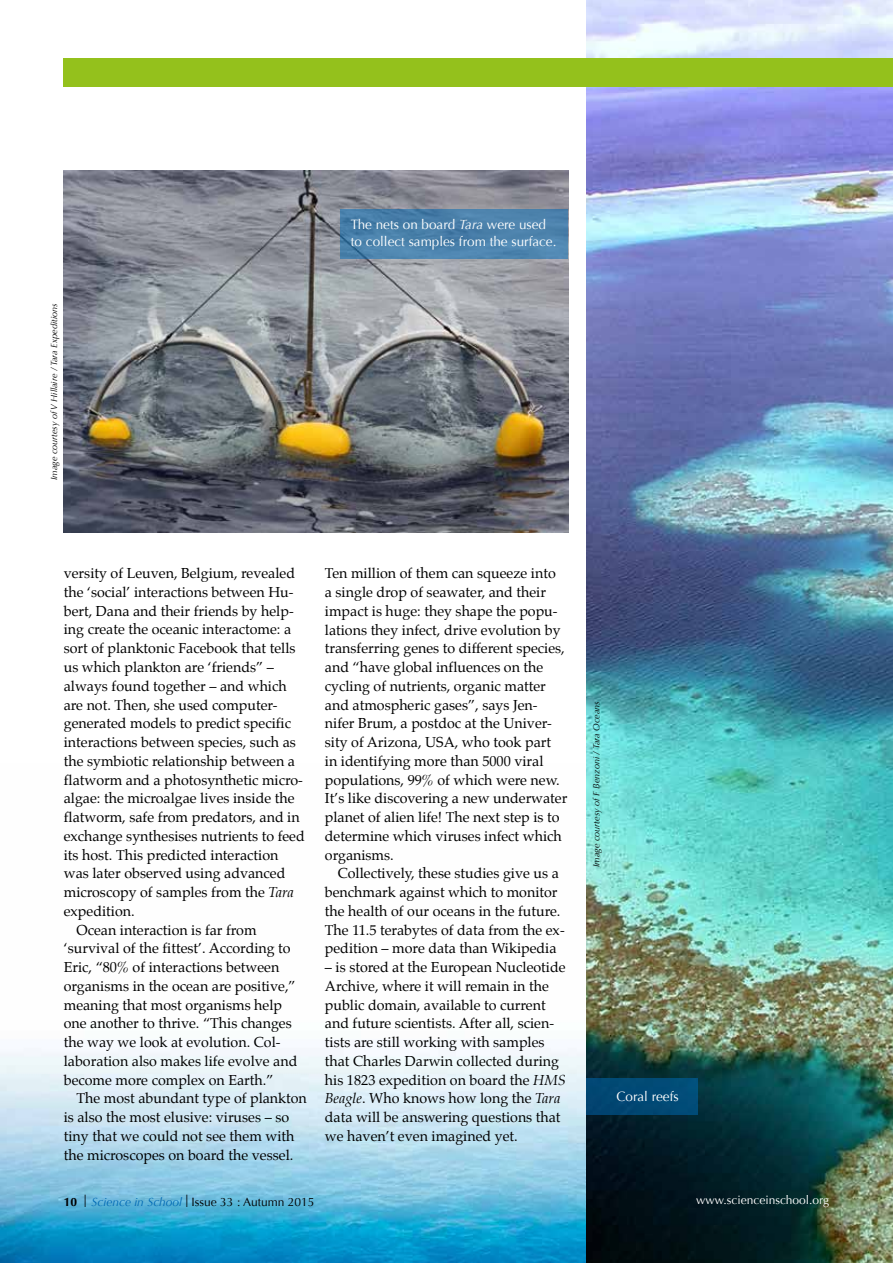
<style>
.page{position:relative;width:893px;height:1263px;background:#fff}
.page>*{position:absolute;margin:0;border:0;box-sizing:border-box;transform-origin:0 0}
.t1{font:14.25px/18.8px "Palatino";color:#000}
.t2{font:13.5px/16.5px "Optima";color:#fff}
.t3{font:12px "Optima";color:#000}
.t4{font:12px "Optima";color:#fff}
.t5{font:italic 9px "Optima";color:#000}
.s1{font-style:italic}
.s2{font-weight:700}
.s3{font-family:"Helvetica Neue LT Pro";font-weight:100;font-size:17.25px}
.s4{font-style:italic;color:#0069b4}
</style>
<div class="page">
<img style="left:0;top:1048px;width:586px;height:215px">
<img style="left:586px;top:0;width:307px;height:1263px">
<div style="left:64px;top:58px;width:829px;height:28px;background:#94c11c"></div>
<div style="left:586px;top:1078px;width:111px;height:36px;background:#014975"></div>
<img style="left:64px;top:170px;width:504px;height:362px">
<svg style="left:340px;top:209px;width:228px;height:50px;background:#4a81ac"></svg>
<p class="t5" style="left:49px;top:480px;width:178px;rotate:-90deg">Image courtesy of V Hillaire / Tara Expeditions</p>
<p class="t2" style="left:351px;top:217px;width:207px">The nets on board <span class="s1">Tara</span> were used to collect samples from the surface.</p>
<p class="t1" style="left:64px;top:564px;width:233px">versity of Leuven, Belgium, revealed</p>
<p class="t1" style="left:64px;top:583px;width:231px">the ‘social’ interactions between Hu-</p>
<p class="t1" style="left:64px;top:601px;width:231px">bert, Dana and their friends by help-</p>
<p class="t1" style="left:64px;top:620px;width:229px">ing create the oceanic interactome: a</p>
<p class="t1" style="left:64px;top:639px;width:233px">sort of planktonic Facebook that tells</p>
<p class="t1" style="left:64px;top:658px;width:212px">us which plankton are ‘friends” –</p>
<p class="t1" style="left:64px;top:676px;width:224px">always found together – and which</p>
<p class="t1" style="left:64px;top:695px;width:215px">are not. Then, she used computer-</p>
<p class="t1" style="left:64px;top:714px;width:229px">generated models to predict specific</p>
<p class="t1" style="left:64px;top:733px;width:234px">interactions between species, such as</p>
<p class="t1" style="left:64px;top:751px;width:233px">the symbiotic relationship between a</p>
<p class="t1" style="left:64px;top:770px;width:241px">flatworm and a photosynthetic micro-</p>
<p class="t1" style="left:64px;top:789px;width:232px">algae: the microalgae lives inside the</p>
<p class="t1" style="left:64px;top:808px;width:237px">flatworm, safe from predators, and in</p>
<p class="t1" style="left:64px;top:826px;width:242px">exchange synthesises nutrients to feed</p>
<p class="t1" style="left:64px;top:845px;width:216px">its host. This predicted interaction</p>
<p class="t1" style="left:64px;top:864px;width:223px">was later observed using advanced</p>
<p class="t1" style="left:64px;top:883px;width:232px">microscopy of samples from the <span class="s1">Tara</span></p>
<p class="t1" style="left:64px;top:901px;width:72px">expedition.</p>
<p class="t1" style="left:77px;top:920px;width:182px">Ocean interaction is far from</p>
<p class="t1" style="left:64px;top:939px;width:228px">‘survival of the fittest’. According to</p>
<p class="t1" style="left:64px;top:958px;width:217px">Eric, “80% of interactions between</p>
<p class="t1" style="left:64px;top:976px;width:233px">organisms in the ocean are positive,”</p>
<p class="t1" style="left:64px;top:995px;width:220px">meaning that most organisms help</p>
<p class="t1" style="left:64px;top:1014px;width:230px">one another to thrive. “This changes</p>
<p class="t1" style="left:64px;top:1033px;width:218px">the way we look at evolution. Col-</p>
<p class="t1" style="left:64px;top:1051px;width:235px">laboration also makes life evolve and</p>
<p class="t1" style="left:64px;top:1070px;width:211px">become more complex on Earth.”</p>
<p class="t1" style="left:77px;top:1089px;width:232px">The most abundant type of plankton</p>
<p class="t1" style="left:64px;top:1108px;width:227px">is also the most elusive: viruses – so</p>
<p class="t1" style="left:64px;top:1126px;width:232px">tiny that we could not see them with</p>
<p class="t1" style="left:64px;top:1145px;width:231px">the microscopes on board the vessel.</p>
<p class="t1" style="left:325px;top:564px;width:244px">Ten million of them can squeeze into<br>a single drop of seawater, and their impact is huge: they shape the popu&shy;lations they infect, drive evolution by transferring genes to different species, and “have global influences on the cycling of nutrients, organic matter and atmospheric gases”, says Jen&shy;nifer Brum, a postdoc at the Univer&shy;sity of Arizona, USA, who took part<br>in identifying more than 5000 viral populations, 99% of which were new.<br>It’s like discovering a new underwater planet of alien life! The next step is to determine which viruses infect which organisms.</p>
<p class="t1" style="left:325px;top:864px;width:241px;text-align:center">Collectively, these studies give us a benchmark against which to monitor the health of our oceans in the future.<br>The 11.5 terabytes of data from the ex&shy;pedition – more data than Wikipedia</p>
<p class="t1" style="left:325px;top:958px;width:242px">– is stored at the European Nucleotide Archive, where it will remain in the public domain, available to current and future scientists. After all, scien&shy;tists are still working with samples that Charles Darwin collected during his 1823 expedition on board the <span class="s1">HMS Beagle</span>. Who knows how long the <span class="s1">Tara </span>data will be answering questions that we haven’t even imagined yet.</p>
<p class="t5" style="left:591px;top:867px;width:167px;rotate:-90deg">Image courtesy of F Benzoni / Tara Oceans</p>
<p class="t2" style="left:617px;top:1088px;width:64px">Coral reefs</p>
<p class="t3" style="left:64px;top:1194px;width:252px"><span class="s2">10</span> <span class="s3">I</span> <span class="s4">Science in School</span> <span class="s3">I</span> Issue 33 : Autumn 2015</p>
<p class="t4" style="left:696px;top:1192px;width:134px">www.scienceinschool.org</p>
</div>
